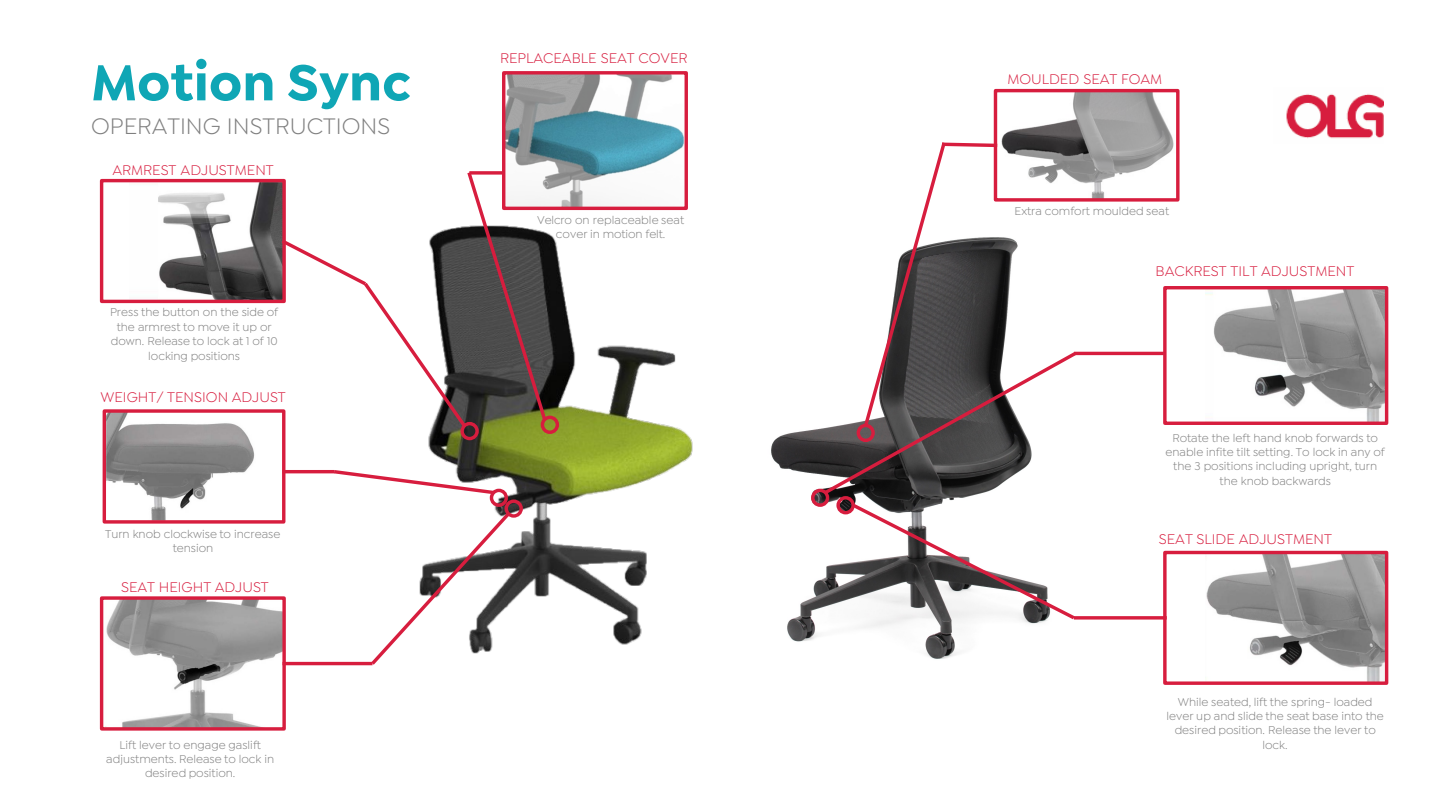
<style>
.page{position:relative;width:1440px;height:810px;background:#fff}
.page>*{position:absolute;margin:0;border:0;box-sizing:border-box;transform-origin:0 0}
.t1{font:700 54px "Isidora Sans";color:#0fa6b5}
.t2{font:24px "Isidora Sans";color:#7f7f7f}
.t3{font:15px "Isidora Sans";color:#d71d3e}
.t4{font:12px/14.4px "Isidora Sans";color:#7f7f7f;text-align:center}
</style>
<div class="page">
<img style="left:428px;top:233px;width:265px;height:412px">
<img style="left:771px;top:129px;width:341px;height:530px">
<div style="left:460px;top:422px;width:19px;height:18px;border:3px solid #d71d3e;border-radius:50%"></div>
<img style="left:158px;top:183px;width:120px;height:116px">
<div style="left:100px;top:179px;width:186px;height:124px;border:3px solid #d71d3e"></div>
<img style="left:104px;top:600px;width:178px;height:127px">
<div style="left:100px;top:596px;width:186px;height:135px;border:3px solid #d71d3e"></div>
<img style="left:107px;top:413px;width:148px;height:107px">
<div style="left:103px;top:409px;width:182px;height:115px;border:3px solid #d71d3e"></div>
<img style="left:1206px;top:555px;width:178px;height:126px">
<div style="left:1163px;top:551px;width:225px;height:134px;border:3px solid #d71d3e"></div>
<img style="left:1206px;top:290px;width:178px;height:131px">
<div style="left:1163px;top:286px;width:225px;height:139px;border:3px solid #d71d3e"></div>
<img style="left:506px;top:75px;width:178px;height:131px">
<div style="left:502px;top:71px;width:186px;height:139px;border:3px solid #d71d3e"></div>
<img style="left:998px;top:93px;width:176px;height:105px">
<div style="left:994px;top:89px;width:186px;height:113px;border:3px solid #d71d3e"></div>
<div style="left:505px;top:499px;width:18px;height:19px;border:3px solid #d71d3e;border-radius:50%"></div>
<div style="left:490px;top:489px;width:18px;height:18px;border:3px solid #d71d3e;border-radius:50%"></div>
<div style="left:541px;top:416px;width:18px;height:18px;border:3px solid #d71d3e;border-radius:50%"></div>
<div style="left:811px;top:489px;width:18px;height:18px;border:3px solid #d71d3e;border-radius:50%"></div>
<svg style="left:330px;top:468px;width:168px;height:28px"></svg>
<hr style="left:283px;top:470px;width:51px;height:3px;background:#d71d3e">
<svg style="left:368px;top:509px;width:145px;height:157px"></svg>
<hr style="left:283px;top:662px;width:90px;height:3px;background:#d71d3e">
<svg style="left:278px;top:168px;width:271px;height:263px"></svg>
<svg style="left:469px;top:171px;width:35px;height:4px"></svg>
<hr style="left:1074px;top:352px;width:90px;height:3px;background:#d71d3e">
<svg style="left:821px;top:139px;width:259px;height:483px"></svg>
<svg style="left:1074px;top:616px;width:93px;height:4px"></svg>
<img style="left:1286px;top:94px;width:98px;height:45px">
<p class="t1" style="left:91px;top:49px;width:321px">Motion Sync</p>
<p class="t2" style="left:91px;top:113px;width:300px">OPERATING INSTRUCTIONS</p>
<p class="t3" style="left:112px;top:161px;width:163px">ARMREST ADJUSTMENT</p>
<p class="t4" style="left:110px;top:305px;width:170px">Press the button on the side of the armrest to move it up or down. Release to lock at 1 of 10 locking positions</p>
<p class="t3" style="left:100px;top:389px;width:187px">WEIGHT/ TENSION ADJUST</p>
<p class="t4" style="left:105px;top:527px;width:177px">Turn knob clockwise to increase tension</p>
<p class="t3" style="left:121px;top:579px;width:149px">SEAT HEIGHT ADJUST</p>
<p class="t4" style="left:106px;top:737px;width:169px">Lift lever to engage gaslift adjustments. Release to lock in desired position.</p>
<p class="t3" style="left:500px;top:50px;width:189px">REPLACEABLE SEAT COVER</p>
<p class="t4" style="left:537px;top:214px;width:149px;line-height:13.6px">Velcro on replaceable seat cover in motion felt.</p>
<p class="t3" style="left:1007px;top:71px;width:156px">MOULDED SEAT FOAM</p>
<p class="t4" style="left:1015px;top:204px;width:156px">Extra comfort moulded seat</p>
<p class="t3" style="left:1156px;top:263px;width:200px">BACKREST TILT ADJUSTMENT</p>
<p class="t4" style="left:1166px;top:430px;width:221px">Rotate the left hand knob forwards to enable infite tilt setting. To lock in any of the 3 positions including upright, turn the knob backwards</p>
<p class="t3" style="left:1159px;top:531px;width:175px">SEAT SLIDE ADJUSTMENT</p>
<p class="t4" style="left:1166px;top:694px;width:219px">While seated, lift the spring- loaded lever up and slide the seat base into the desired position. Release the lever to lock.</p>
</div>
